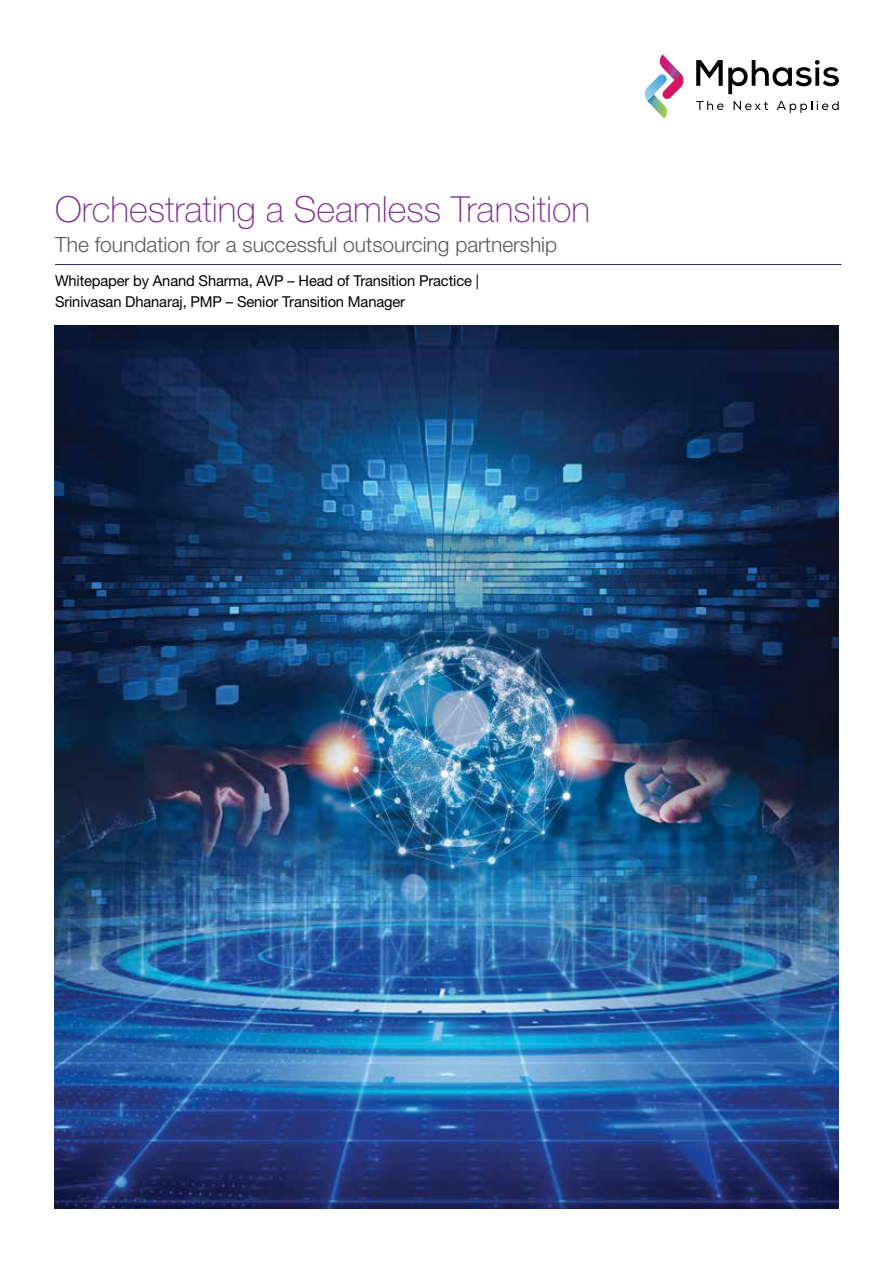
<style>
.page{position:relative;width:893px;height:1263px;background:#fff}
.page>*{position:absolute;margin:0;border:0;box-sizing:border-box;transform-origin:0 0}
.t1{font:100 36px "Helvetica Neue LT Std";color:#802e8f}
.t2{font:300 21px "Helvetica Neue LT Std";color:#58595b}
.t3{font:15px/21px "Helvetica Neue LT Std";letter-spacing:-.01em;color:#000}
</style>
<div class="page">
<img style="left:54px;top:325px;width:785px;height:884px">
<svg style="left:696px;top:101px;width:28px;height:9px"></svg>
<svg style="left:734px;top:101px;width:34px;height:9px"></svg>
<svg style="left:777px;top:101px;width:62px;height:12px"></svg>
<svg style="left:696px;top:60px;width:143px;height:34px"></svg>
<svg style="left:644px;top:54px;width:40px;height:64px"></svg>
<hr style="left:55px;top:264px;width:787px;height:1px;background:#1e2e5c">
<h1 class="t1" style="left:55px;top:189px;width:536px">Orchestrating a Seamless Transition</h1>
<h2 class="t2" style="left:55px;top:232px;width:504px">The foundation for a successful outsourcing partnership</h2>
<p class="t3" style="left:55px;top:270px;width:425px">Whitepaper by Anand Sharma, AVP – Head of Transition Practice |<br>Srinivasan Dhanaraj, PMP – Senior Transition Manager</p>
</div>
